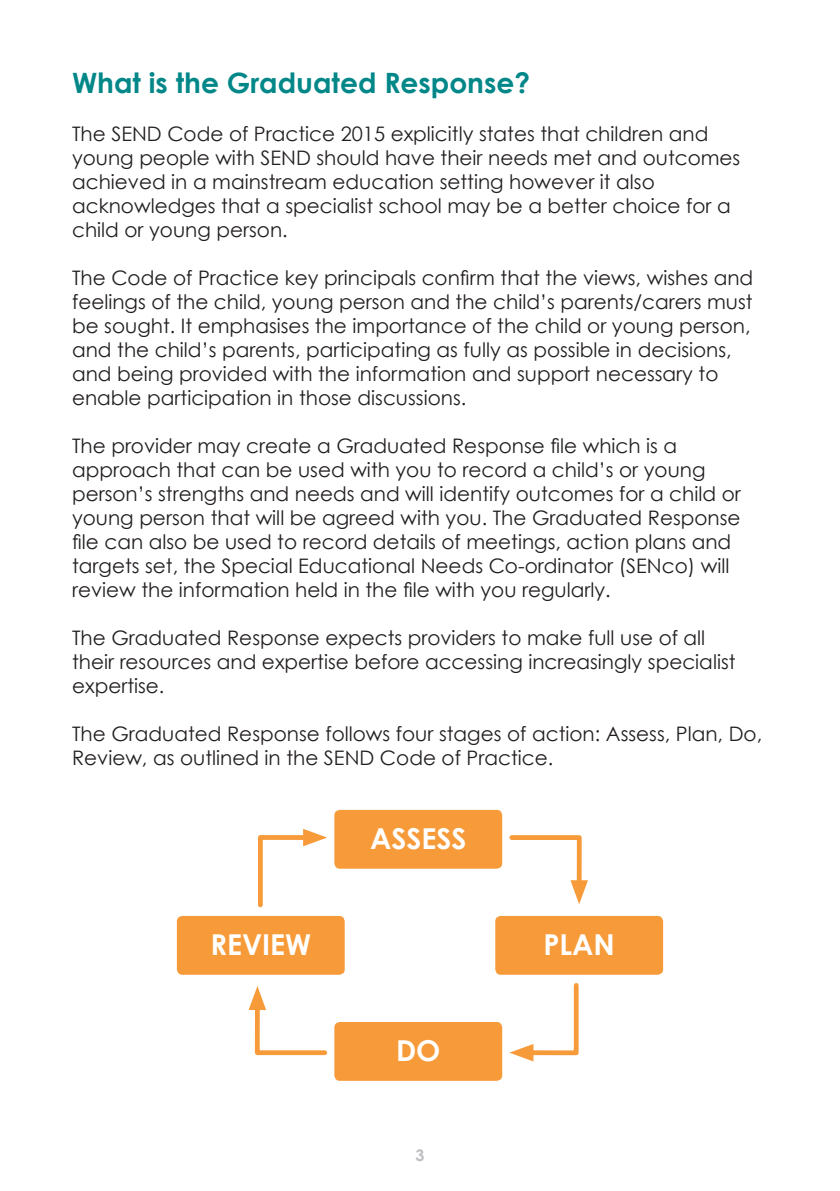
<style>
.page{position:relative;width:840px;height:1191px;background:#fff}
.page>*{position:absolute;margin:0;border:0;box-sizing:border-box;transform-origin:0 0}
.t1{font:700 28.8px "Century Gothic";color:#fff}
.Sub-Heading{font:700 28px "Century Gothic";color:#028789}
.Body_text{font:20px/24px "Century Gothic";color:#231f20}
.Sub-Heading-2{font:700 16px "Century Gothic";color:#bcbdc0}
</style>
<div class="page">
<div style="left:333px;top:808px;width:170px;height:62px;background:#f79b3a;border-radius:7px"></div>
<div style="left:332px;top:807px;width:172px;height:64px;border:2px solid #fff;border-radius:7px"></div>
<div style="left:333px;top:1020px;width:170px;height:62px;background:#f79b3a;border-radius:7px"></div>
<div style="left:332px;top:1019px;width:172px;height:64px;border:2px solid #fff;border-radius:7px"></div>
<div style="left:494px;top:914px;width:170px;height:62px;background:#f79b3a;border-radius:7px"></div>
<div style="left:492px;top:913px;width:173px;height:64px;border:2px solid #fff;border-radius:7px"></div>
<div style="left:175px;top:914px;width:171px;height:62px;background:#f79b3a;border-radius:7px"></div>
<div style="left:174px;top:913px;width:173px;height:64px;border:2px solid #fff;border-radius:7px"></div>
<svg style="left:509px;top:835px;width:78px;height:69px"></svg>
<svg style="left:509px;top:983px;width:70px;height:78px"></svg>
<svg style="left:248px;top:986px;width:80px;height:70px"></svg>
<svg style="left:258px;top:828px;width:69px;height:80px"></svg>
<p class="Sub-Heading" style="left:72px;top:65px;width:459px">What is the Graduated Response?</p>
<p class="Body_text" style="left:72px;top:121px;width:669px">The SEND Code of Practice 2015 explicitly states that children and young people with SEND should have their needs met and outcomes achieved in a mainstream education setting however it also acknowledges that a specialist school may be a better choice for a child or young person.</p>
<p class="Body_text" style="left:72px;top:265px;width:682px">The Code of Practice key principals confirm that the views, wishes and feelings of the child, young person and the child’s parents/carers must be sought. It emphasises the importance of the child or young person, and the child’s parents, participating as fully as possible in decisions, and being provided with the information and support necessary to enable participation in those discussions.</p>
<p class="Body_text" style="left:72px;top:433px;width:670px">The provider may create a Graduated Response file which is a approach that can be used with you to record a child’s or young person’s strengths and needs and will identify outcomes for a child or young person that will be agreed with you. The Graduated Response file can also be used to record details of meetings, action plans and targets set, the Special Educational Needs Co-ordinator (SENco) will review the information held in the file with you regularly.</p>
<p class="Body_text" style="left:72px;top:625px;width:664px">The Graduated Response expects providers to make full use of all their resources and expertise before accessing increasingly specialist expertise.</p>
<p class="Body_text" style="left:72px;top:721px;width:691px">The Graduated Response follows four stages of action: Assess, Plan, Do,<br>Review, as outlined in the SEND Code of Practice.</p>
<p class="t1" style="left:370px;top:820px;width:98px">ASSESS</p>
<p class="t1" style="left:210px;top:926px;width:102px">REVIEW</p>
<p class="t1" style="left:543px;top:926px;width:73px">PLAN</p>
<p class="t1" style="left:396px;top:1032px;width:46px">DO</p>
<p class="Sub-Heading-2" style="left:415px;top:1145px;width:10px">3</p>
</div>
